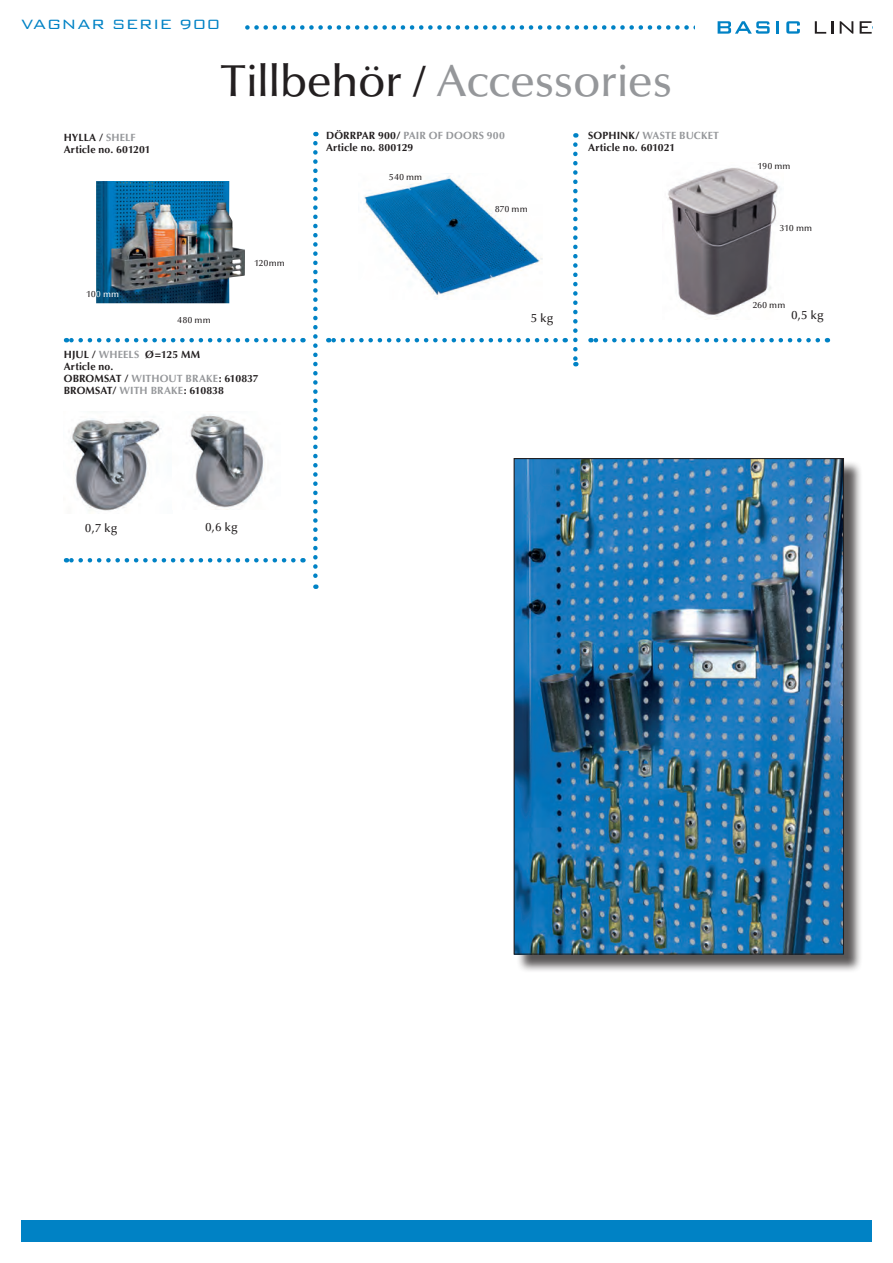
<style>
.page{position:relative;width:893px;height:1263px;background:#fff}
.page>*{position:absolute;margin:0;border:0;box-sizing:border-box;transform-origin:0 0}
.t1{font:500 45px "Optima";letter-spacing:-.015em;color:#95979a}
.t2{font:300 18px "Bank Gothic BT";letter-spacing:.025em;color:#0082c5}
.t3{font:500 12px "Optima";letter-spacing:-.005em;color:#231f20}
.t4{font:700 10.5px/12px "Optima";letter-spacing:.01em;color:#231f20}
.t5{font:500 9px "Optima";letter-spacing:.035em;color:#231f20}
.t6{font:500 9px "Optima";color:#fff}
.s1{color:#95979a}
.s2{color:#231f20}
</style>
<div class="page">
<div style="left:21px;top:1220px;width:851px;height:22px;background:#0082c5"></div>
<svg style="left:245px;top:21px;width:627px;height:13px"></svg>
<svg style="left:313px;top:143px;width:5px;height:446px"></svg>
<svg style="left:573px;top:145px;width:5px;height:221px"></svg>
<svg style="left:66px;top:338px;width:227px;height:4px"></svg>
<svg style="left:328px;top:338px;width:228px;height:4px"></svg>
<svg style="left:590px;top:338px;width:228px;height:4px"></svg>
<svg style="left:66px;top:558px;width:227px;height:4px"></svg>
<img style="left:364px;top:176px;width:179px;height:121px">
<img style="left:668px;top:168px;width:113px;height:149px">
<img style="left:71px;top:418px;width:91px;height:93px">
<img style="left:190px;top:414px;width:74px;height:96px">
<div style="left:516px;top:460px;width:346px;height:513px;background:#231f20;opacity:.75"></div>
<img style="left:516px;top:460px;width:326px;height:493px">
<div style="left:514px;top:458px;width:330px;height:497px;border:1px solid #231f20"></div>
<img style="left:96px;top:181px;width:149px;height:122px">
<h2 class="t2" style="left:21px;top:15px;width:201px">VAGNAR SERIE 900</h2>
<p class="t4" style="left:64px;top:131px;width:89px">HYLLA / <span class="s1">SHELF<br></span>Article no. 601201</p>
<p class="t6" style="left:86px;top:289px;width:34px"><span class="s2">10</span>0 mm</p>
<h1 class="t1" style="left:221px;top:56px;width:453px"><span class="s2">Tillbehör /</span> Accessories</h1>
<p class="t4" style="left:326px;top:130px;width:180px">DÖRRPAR 900/ <span class="s1">PAIR OF DOORS 900<br></span>Article no. 800129</p>
<p class="t4" style="left:588px;top:130px;width:132px">SOPHINK/ <span class="s1">WASTE BUCKET<br></span>Article no. 601021</p>
<p class="t5" style="left:389px;top:172px;width:34px">540 mm</p>
<p class="t5" style="left:495px;top:204px;width:34px">870 mm</p>
<p class="t5" style="left:178px;top:315px;width:35px">480 mm</p>
<p class="t5" style="left:254px;top:258px;width:32px">120mm</p>
<p class="t3" style="left:531px;top:311px;width:24px">5 kg</p>
<p class="t4" style="left:64px;top:349px;width:197px">HJUL / <span class="s1">WHEELS</span> Ø=125 MM<br>Article no.<br>OBROMSAT / <span class="s1">WITHOUT BRAKE</span>: 610837<br>BROMSAT/ <span class="s1">WITH BRAKE</span>: 610838</p>
<p class="t5" style="left:758px;top:161px;width:34px">190 mm</p>
<p class="t5" style="left:780px;top:223px;width:34px">310 mm</p>
<p class="t5" style="left:753px;top:300px;width:34px">260 mm</p>
<p class="t3" style="left:791px;top:308px;width:34px">0,5 kg</p>
<p class="t3" style="left:85px;top:521px;width:34px">0,7 kg</p>
<p class="t3" style="left:206px;top:520px;width:34px">0,6 kg</p>
</div>
